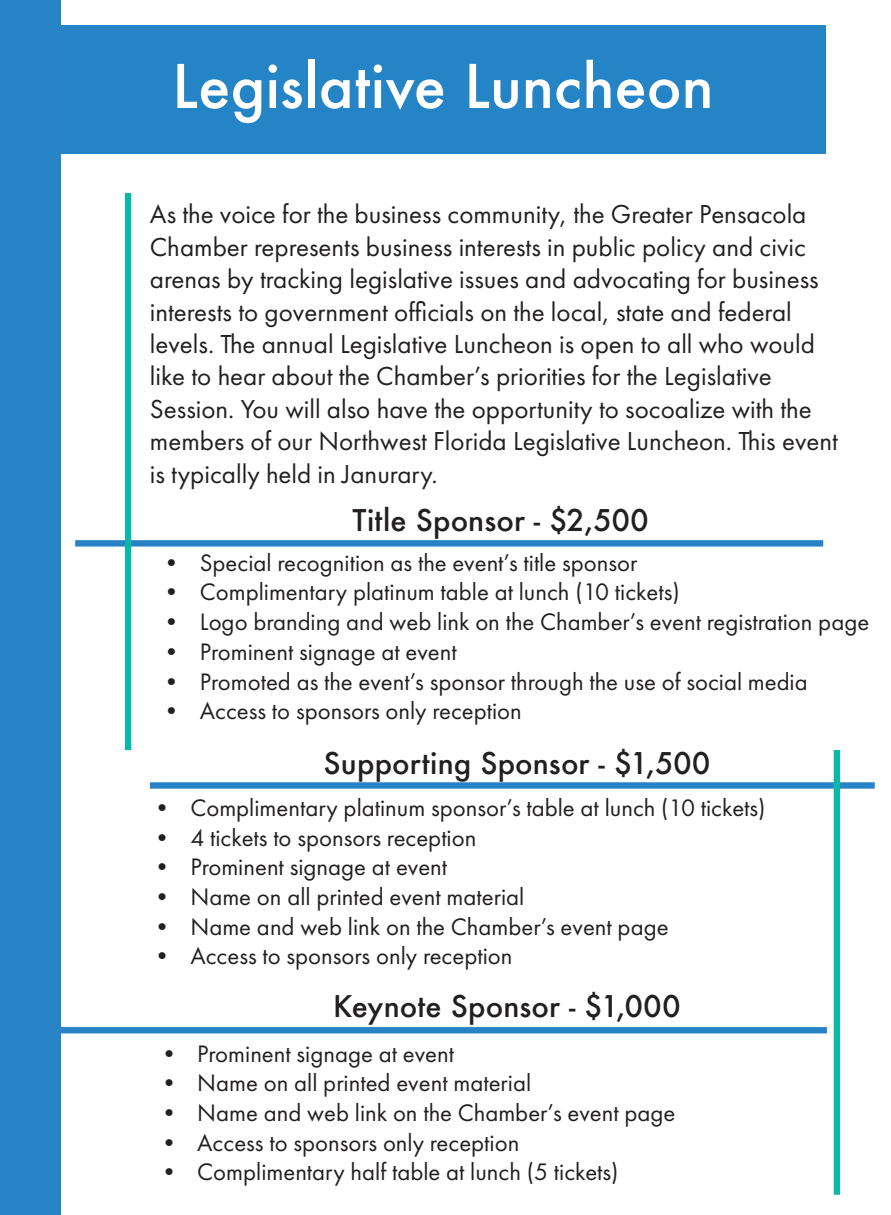
<style>
.page{position:relative;width:891px;height:1215px;background:#fff}
.page>*{position:absolute;margin:0;border:0;box-sizing:border-box;transform-origin:0 0}
.Page_title{font:500 58.5px "Futura";color:#fff}
.Page_title-2{font:500 29.25px "Futura";letter-spacing:.005em;color:#231f20}
.t1{font:27px/32.4px "Futura PT";color:#231f20}
.t2{font:24.75px "Futura PT";color:#231f20}
</style>
<div class="page">
<div style="left:60px;top:25px;width:766px;height:129px;background:#2484c6"></div>
<div style="left:0;top:0;width:60px;height:1215px;background:#2783c5"></div>
<div style="left:75px;top:540px;width:748px;height:7px;background:#2783c5"></div>
<div style="left:150px;top:782px;width:725px;height:7px;background:#2783c5"></div>
<div style="left:125px;top:193px;width:6px;height:557px;background:#09b9a6"></div>
<div style="left:834px;top:750px;width:6px;height:445px;background:#09b9a6"></div>
<div style="left:51px;top:1027px;width:776px;height:6px;background:#2783c5"></div>
<p class="Page_title" style="left:172px;top:46px;width:543px">Legislative Luncheon</p>
<p class="t1" style="left:150px;top:198px;width:690px">As the voice for the business community, the Greater Pensacola Chamber represents business interests in public policy and civic arenas by tracking legislative issues and advocating for business interests to government officials on the local, state and federal levels. The annual Legislative Luncheon is open to all who would like to hear about the Chamber’s priorities for the Legislative Session. You will also have the opportunity to socoalize with the members of our Northwest Florida Legislative Luncheon. This event is typically held in Janurary.</p>
<p class="Page_title-2" style="left:352px;top:500px;width:298px">Title Sponsor - $2,500</p>
<p class="t2" style="left:159px;top:548px;width:480px">• Special recognition as the event’s title sponsor</p>
<p class="t2" style="left:159px;top:578px;width:522px">• Complimentary platinum table at lunch (10 tickets)</p>
<p class="t2" style="left:159px;top:607px;width:711px">• Logo branding and web link on the Chamber’s event registration page</p>
<p class="t2" style="left:159px;top:637px;width:299px">• Prominent signage at event</p>
<p class="t2" style="left:159px;top:667px;width:650px">• Promoted as the event’s sponsor through the use of social media</p>
<p class="t2" style="left:159px;top:696px;width:364px">• Access to sponsors only reception</p>
<p class="Page_title-2" style="left:324px;top:743px;width:388px">Supporting Sponsor - $1,500</p>
<p class="t2" style="left:150px;top:793px;width:617px">• Complimentary platinum sponsor’s table at lunch (10 tickets)</p>
<p class="t2" style="left:150px;top:823px;width:328px">• 4 tickets to sponsors reception</p>
<p class="t2" style="left:150px;top:852px;width:299px">• Prominent signage at event</p>
<p class="t2" style="left:150px;top:882px;width:376px">• Name on all printed event material</p>
<p class="t2" style="left:150px;top:912px;width:520px">• Name and web link on the Chamber’s event page</p>
<p class="t2" style="left:150px;top:942px;width:364px">• Access to sponsors only reception</p>
<p class="Page_title-2" style="left:333px;top:986px;width:349px">Keynote Sponsor - $1,000</p>
<p class="t2" style="left:157px;top:1039px;width:299px">• Prominent signage at event</p>
<p class="t2" style="left:157px;top:1068px;width:376px">• Name on all printed event material</p>
<p class="t2" style="left:157px;top:1098px;width:520px">• Name and web link on the Chamber’s event page</p>
<p class="t2" style="left:157px;top:1128px;width:364px">• Access to sponsors only reception</p>
<p class="t2" style="left:157px;top:1158px;width:463px">• Complimentary half table at lunch (5 tickets)</p>
</div>
